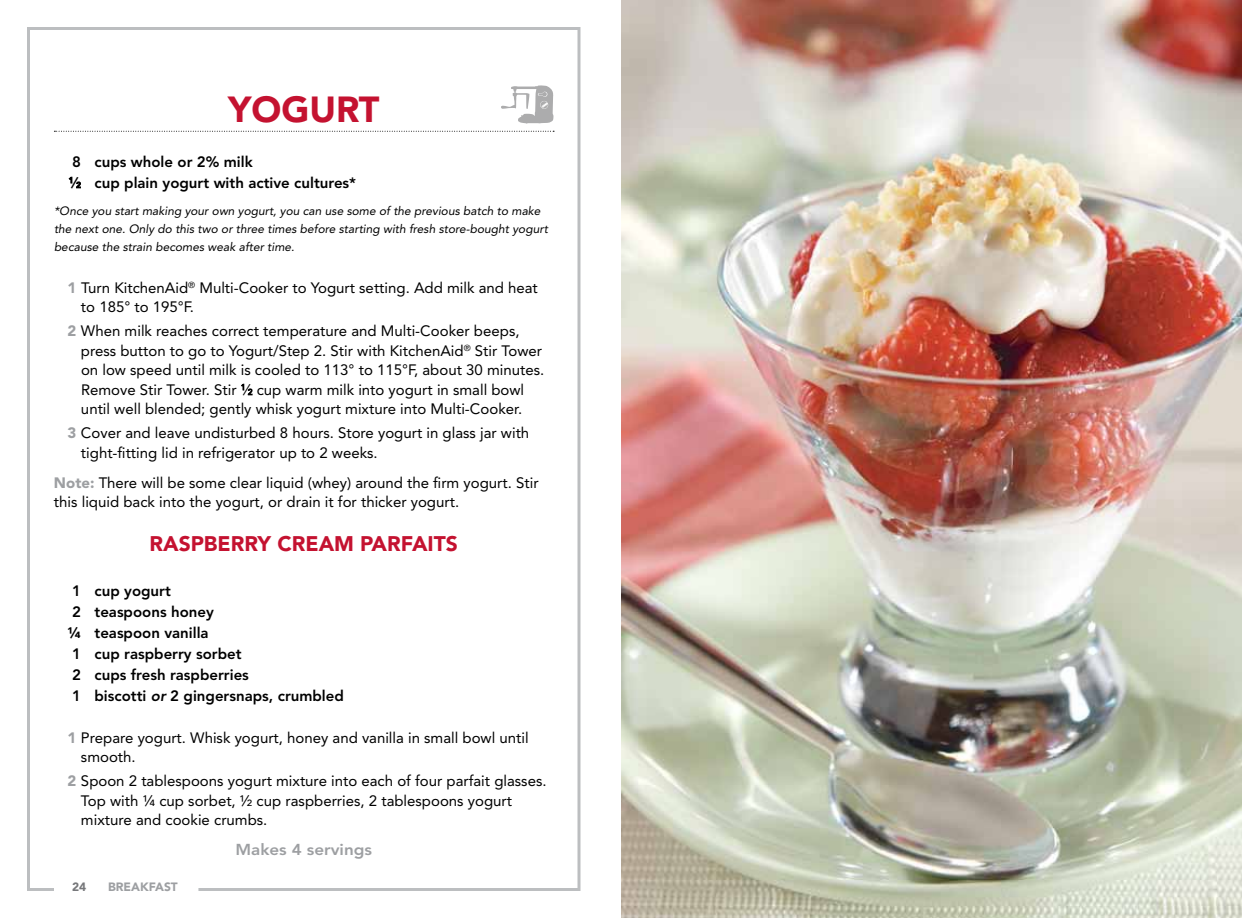
<style>
.page{position:relative;width:1242px;height:918px;background:#fff}
.page>*{position:absolute;margin:0;border:0;box-sizing:border-box;transform-origin:0 0}
.t1{font:900 36px "Avenir";color:#c41230}
.t2{font:900 21px "Avenir";color:#c41230}
.t3{font:800 15.75px "Avenir";color:#9d9fa2;scale:1.08 1}
.t4{font:15px/19.5px "Avenir";color:#000}
.t5{font:800 15px/21px "Avenir";color:#000}
.t6{font:italic 12px/18px "Avenir";color:#000}
.t7{font:900 12px "Avenir";color:#9d9fa2}
.t8{font:900 12px "Avenir";color:#77787b}
.s1{font-size:8.25px}
.s2{font-weight:900;color:#9d9fa2}
.s3{font-style:italic}
</style>
<div class="page">
<svg style="left:27px;top:27px;width:554px;height:864px"></svg>
<img style="left:621px;top:0;width:621px;height:918px">
<svg style="left:54px;top:131px;width:500px;height:1px"></svg>
<svg style="left:69px;top:177px;width:12px;height:11px"></svg>
<svg style="left:241px;top:384px;width:11px;height:11px"></svg>
<svg style="left:501px;top:86px;width:53px;height:38px"></svg>
<h1 class="t1" style="left:228px;top:88px;width:153px">YOGURT</h1>
<p class="t5" style="left:69px;top:151px;width:289px">8 cups whole or 2% milk<br><sup>1</sup>⁄<span class="s1">2</span> cup plain yogurt with active cultures*</p>
<p class="t6" style="left:54px;top:202px;width:495px">*Once you start making your own yogurt, you can use some of the previous batch to make the next one. Only do this two or three times before starting with fresh store-bought yogurt because the strain becomes weak after time.</p>
<p class="t4" style="left:81px;top:278px;width:458px;text-indent:-13px"><span class="s2">1</span> Turn KitchenAid<sup>®</sup> Multi-Cooker to Yogurt setting. Add milk and heat to 185° to 195°F.</p>
<p class="t4" style="left:81px;top:321px;width:465px;text-indent:-13px"><span class="s2">2</span> When milk reaches correct temperature and Multi-Cooker beeps, press button to go to Yogurt/Step 2. Stir with KitchenAid<sup>®</sup> Stir Tower on low speed until milk is cooled to 113° to 115°F, about 30 minutes.<br>Remove Stir Tower. Stir <sup>1</sup>⁄<span class="s1">2</span> cup warm milk into yogurt in small bowl until well blended; gently whisk yogurt mixture into Multi-Cooker.</p>
<p class="t4" style="left:81px;top:423px;width:450px;text-indent:-13px"><span class="s2">3</span> Cover and leave undisturbed 8 hours. Store yogurt in glass jar with tight-fitting lid in refrigerator up to 2 weeks.</p>
<p class="t4" style="left:54px;top:473px;width:486px"><span class="s2">NOTE:</span> There will be some clear liquid (whey) around the firm yogurt. Stir this liquid back into the yogurt, or drain it for thicker yogurt.</p>
<h2 class="t2" style="left:150px;top:531px;width:310px">RASPBERRY CREAM PARFAITS</h2>
<p class="t5" style="left:68px;top:580px;width:278px">1 cup yogurt<br>2 teaspoons honey<br>¼ teaspoon vanilla<br>1 cup raspberry sorbet<br>2 cups fresh raspberries<br>1 biscotti <span class="s3">or</span> 2 gingersnaps, crumbled</p>
<p class="t4" style="left:81px;top:728px;width:449px;text-indent:-13px"><span class="s2">1</span> Prepare yogurt. Whisk yogurt, honey and vanilla in small bowl until smooth.</p>
<p class="t4" style="left:81px;top:771px;width:467px;text-indent:-13px"><span class="s2">2</span> Spoon 2 tablespoons yogurt mixture into each of four parfait glasses.<br>Top with ¼ cup sorbet, ½ cup raspberries, 2 tablespoons yogurt mixture and cookie crumbs.</p>
<p class="t3" style="left:235px;top:840px;width:128px">Makes 4 servings</p>
<p class="t8" style="left:72px;top:880px;width:16px">24</p>
<p class="t7" style="left:108px;top:880px;width:71px">BREAKFAST</p>
</div>
